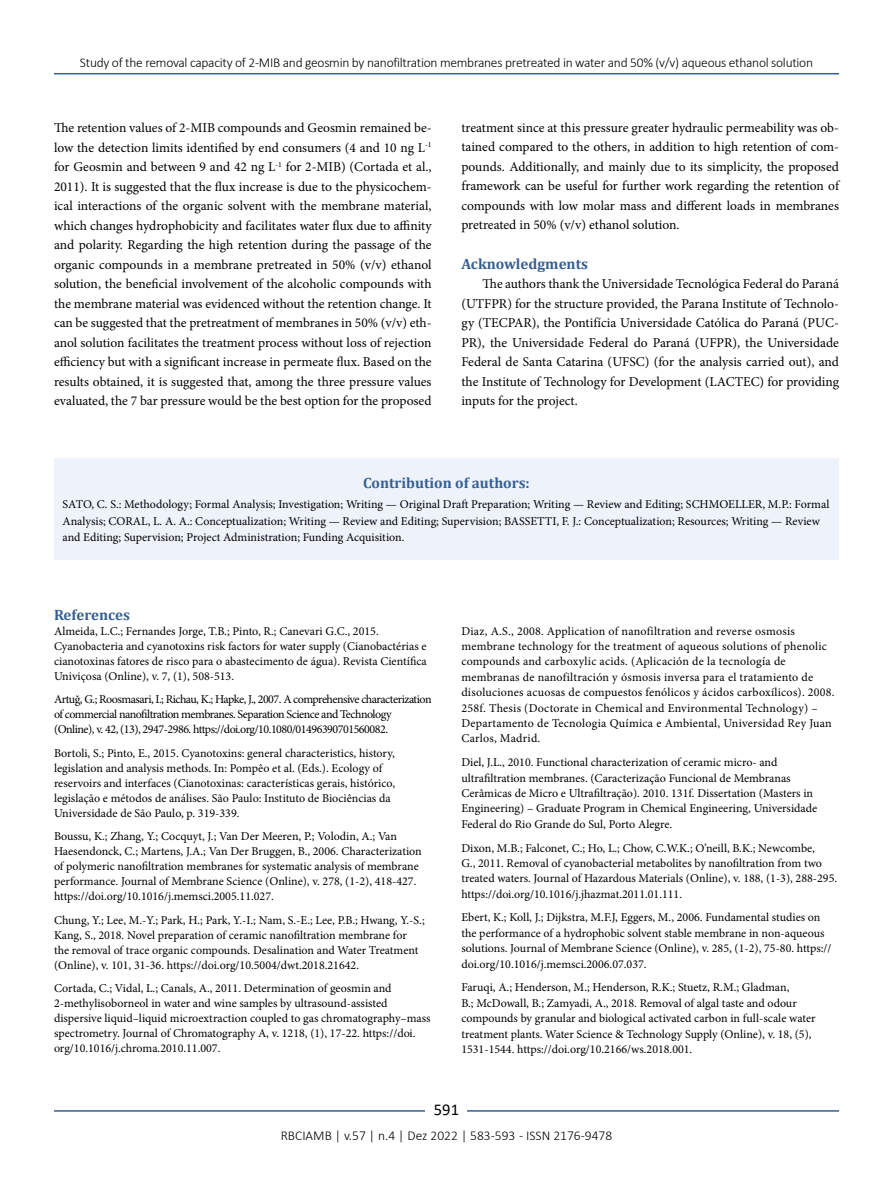
<style>
.page{position:relative;width:893px;height:1191px;background:#fff}
.page>*{position:absolute;margin:0;border:0;box-sizing:border-box;transform-origin:0 0}
.t1{font:16.5px "Calibri";color:#000}
.t2{font:700 15px "Cambria";color:#365f92}
.t3{font:13.5px/19.5px "Minion Pro";letter-spacing:-.005em;color:#000;text-align:justify}
.t4{font:300 13.5px "Calibri";letter-spacing:-.02em;color:#000}
.t5{font:300 13.5px "Calibri";color:#000}
.t6{font:12px/15px "Minion Pro";color:#000}
.t7{font:12px/15.3px "Minion Pro";letter-spacing:.02em;color:#000}
.t8{font:12px/15px "Minion Pro";letter-spacing:-.04em;color:#000}
</style>
<div class="page">
<hr style="left:54px;top:73px;width:785px;height:1px;background:#365f92">
<hr style="left:54px;top:1110px;width:785px;height:1px;background:#365f92">
<div style="left:426px;top:1096px;width:41px;height:26px;background:#fff"></div>
<div style="left:54px;top:457px;width:785px;height:102px;background:#eef2fb"></div>
<p class="t4" style="left:80px;top:54px;width:735px">Study of the removal capacity of 2-MIB and geosmin by nanofiltration membranes pretreated in water and 50% (v/v) aqueous ethanol solution</p>
<p class="t3" style="left:54px;top:118px;width:379px">The retention values of 2-MIB compounds and Geosmin remained be&shy;low the detection limits identified by end consumers (4 and 10 ng L<sup>-1 </sup>for Geosmin and between 9 and 42 ng L<sup>-1</sup> for 2-MIB) (Cortada et al., 2011). It is suggested that the flux increase is due to the physicochem&shy;ical interactions of the organic solvent with the membrane material, which changes hydrophobicity and facilitates water flux due to affinity and polarity. Regarding the high retention during the passage of the organic compounds in a membrane pretreated in 50% (v/v) ethanol solution, the beneficial involvement of the alcoholic compounds with the membrane material was evidenced without the retention change. It can be suggested that the pretreatment of membranes in 50% (v/v) eth&shy;anol solution facilitates the treatment process without loss of rejection efficiency but with a significant increase in permeate flux. Based on the results obtained, it is suggested that, among the three pressure values evaluated, the 7 bar pressure would be the best option for the proposed</p>
<p class="t3" style="left:461px;top:118px;width:379px">treatment since at this pressure greater hydraulic permeability was ob&shy;tained compared to the others, in addition to high retention of com&shy;pounds. Additionally, and mainly due to its simplicity, the proposed framework can be useful for further work regarding the retention of compounds with low molar mass and different loads in membranes pretreated in 50% (v/v) ethanol solution.</p>
<p class="t2" style="left:461px;top:253px;width:128px">Acknowledgments</p>
<p class="t3" style="left:461px;top:274px;width:379px;text-indent:21px">The authors thank the Universidade Tecnológica Federal do Paraná (UTFPR) for the structure provided, the Parana Institute of Technolo&shy;gy (TECPAR), the Pontifícia Universidade Católica do Paraná (PUC-PR), the Universidade Federal do Paraná (UFPR), the Universidade Federal de Santa Catarina (UFSC) (for the analysis carried out), and the Institute of Technology for Development (LACTEC) for providing inputs for the project.</p>
<p class="t2" style="left:363px;top:472px;width:168px">Contribution of authors:</p>
<p class="t6" style="left:63px;top:496px;width:768px;line-height:16.5px">SATO, C. S.: Methodology; Formal Analysis; Investigation; Writing — Original Draft Preparation; Writing — Review and Editing; SCHMOELLER, M.P.: Formal<br>Analysis; CORAL, L. A. A.: Conceptualization; Writing — Review and Editing; Supervision; BASSETTI, F. J.: Conceptualization; Resources; Writing — Review and Editing; Supervision; Project Administration; Funding Acquisition.</p>
<p class="t2" style="left:54px;top:604px;width:77px">References</p>
<p class="t6" style="left:54px;top:623px;width:374px">Almeida, L.C.; Fernandes Jorge, T.B.; Pinto, R.; Canevari G.C., 2015.<br>Cyanobacteria and cyanotoxins risk factors for water supply (Cianobactérias e cianotoxinas fatores de risco para o abastecimento de água). Revista Científica Univiçosa (Online), v. 7, (1), 508-513.</p>
<p class="t8" style="left:54px;top:692px;width:379px">Artuğ, G.; Roosmasari, I.; Richau, K.; Hapke, J., 2007. A comprehensive characterization of commercial nanofiltration membranes. Separation Science and Technology (Online), v. 42, (13), 2947-2986. https://doi.org/10.1080/01496390701560082.</p>
<p class="t6" style="left:54px;top:745px;width:343px">Bortoli, S.; Pinto, E., 2015. Cyanotoxins: general characteristics, history, legislation and analysis methods. In: Pompêo et al. (Eds.). Ecology of reservoirs and interfaces (Cianotoxinas: características gerais, histórico, legislação e métodos de análises. São Paulo: Instituto de Biociências da Universidade de São Paulo, p. 319-339.</p>
<p class="t6" style="left:54px;top:829px;width:369px">Boussu, K.; Zhang, Y.; Cocquyt, J.; Van Der Meeren, P.; Volodin, A.; Van Haesendonck, C.; Martens, J.A.; Van Der Bruggen, B., 2006. Characterization of polymeric nanofiltration membranes for systematic analysis of membrane performance. Journal of Membrane Science (Online), v. 278, (1-2), 418-427. https://doi.org/10.1016/j.memsci.2005.11.027.</p>
<p class="t6" style="left:54px;top:912px;width:372px">Chung, Y.; Lee, M.-Y.; Park, H.; Park, Y.-I.; Nam, S.-E.; Lee, P.B.; Hwang, Y.-S.; Kang, S., 2018. Novel preparation of ceramic nanofiltration membrane for the removal of trace organic compounds. Desalination and Water Treatment (Online), v. 101, 31-36. https://doi.org/10.5004/dwt.2018.21642.</p>
<p class="t6" style="left:54px;top:981px;width:378px">Cortada, C.; Vidal, L.; Canals, A., 2011. Determination of geosmin and 2-methylisoborneol in water and wine samples by ultrasound-assisted dispersive liquid–liquid microextraction coupled to gas chromatography–mass spectrometry. Journal of Chromatography A, v. 1218, (1), 17-22. https://doi. org/10.1016/j.chroma.2010.11.007.</p>
<p class="t7" style="left:461px;top:623px;width:375px">Diaz, A.S., 2008. Application of nanofiltration and reverse osmosis membrane technology for the treatment of aqueous solutions of phenolic compounds and carboxylic acids. (Aplicación de la tecnología de membranas de nanofiltración y ósmosis inversa para el tratamiento de disoluciones acuosas de compuestos fenólicos y ácidos carboxílicos). 2008.<br>258f. Thesis (Doctorate in Chemical and Environmental Technology) – Departamento de Tecnologia Química e Ambiental, Universidad Rey Juan Carlos, Madrid.</p>
<p class="t6" style="left:461px;top:754px;width:357px">Diel, J.L., 2010. Functional characterization of ceramic micro- and ultrafiltration membranes. (Caracterização Funcional de Membranas Cerâmicas de Micro e Ultrafiltração). 2010. 131f. Dissertation (Masters in Engineering) – Graduate Program in Chemical Engineering, Universidade Federal do Rio Grande do Sul, Porto Alegre.</p>
<p class="t6" style="left:461px;top:840px;width:377px">Dixon, M.B.; Falconet, C.; Ho, L.; Chow, C.W.K.; O’neill, B.K.; Newcombe,<br>G., 2011. Removal of cyanobacterial metabolites by nanofiltration from two treated waters. Journal of Hazardous Materials (Online), v. 188, (1-3), 288-295. https://doi.org/10.1016/j.jhazmat.2011.01.111.</p>
<p class="t6" style="left:461px;top:910px;width:372px">Ebert, K.; Koll, J.; Dijkstra, M.F.J, Eggers, M., 2006. Fundamental studies on the performance of a hydrophobic solvent stable membrane in non-aqueous solutions. Journal of Membrane Science (Online), v. 285, (1-2), 75-80. https:// doi.org/10.1016/j.memsci.2006.07.037.</p>
<p class="t6" style="left:461px;top:980px;width:356px">Faruqi, A.; Henderson, M.; Henderson, R.K.; Stuetz, R.M.; Gladman,<br>B.; McDowall, B.; Zamyadi, A., 2018. Removal of algal taste and odour compounds by granular and biological activated carbon in full-scale water treatment plants. Water Science &amp; Technology Supply (Online), v. 18, (5), 1531-1544. https://doi.org/10.2166/ws.2018.001.</p>
<h1 class="t1" style="left:434px;top:1098px;width:27px">591</h1>
<p class="t5" style="left:281px;top:1126px;width:333px">RBCIAMB | v.57 | n.4 | Dez 2022 | 583-593 - ISSN 2176-9478</p>
</div>
